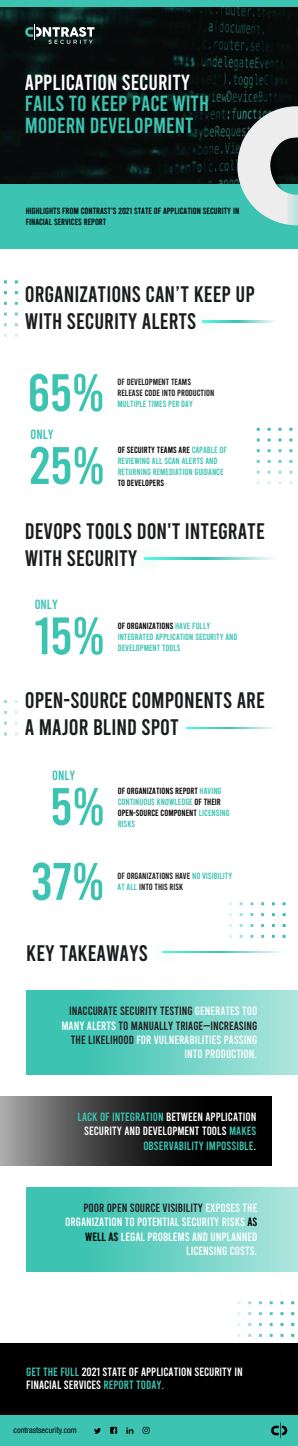
<style>
.page{position:relative;width:298px;height:1446px;background:#fff}
.page>*{position:absolute;margin:0;border:0;box-sizing:border-box;transform-origin:0 0}
.t1{font:52.57px "Bebas";color:#3cc3b2}
.t2{font:22.5px/27px "Bebas";color:#1a1c1d}
.t3{font:21.83px/21.5px "Bebas";color:#3cc3b2}
.t4{font:21.83px "Bebas";color:#fff}
.t5{font:13.42px "Bebas";color:#3cc3b2}
.t6{font:12px/14.4px "Bebas";color:#fcfcfc;text-align:right}
.t7{font:12px/14.4px "Bebas";color:#231f20;text-align:right}
.t8{font:12px/12.9px "Bebas";color:#fff}
.t9{font:9px/10.8px "Bebas";color:#3cc3b2}
.t10{font:9px/10.8px "Bebas";color:#000}
.t11{font:9px/10.8px "Bebas";color:#1a1c1d}
.t12{font:condensed 8.25px "Helvetica Neue LT Std";color:#000}
.s1{color:#000}
.s2{color:#3cc3b2}
.s3{color:#fcfcfc}
.s4{color:#231f20}
.s5{color:#fff}
</style>
<div class="page">
<img style="left:202px;top:320px;width:33px;height:3px">
<svg style="left:202px;top:321px;width:73px;height:1px"></svg>
<img style="left:143px;top:554px;width:38px;height:9px">
<svg style="left:144px;top:558px;width:129px;height:1px"></svg>
<div style="left:0;top:183px;width:297px;height:66px;background:#3cc3b2"></div>
<img style="left:0;top:176px;width:237px;height:7px">
<svg style="left:0;top:6px;width:297px;height:170px;background:#081110"></svg>
<svg style="left:25px;top:24px;width:69px;height:20px"></svg>
<div style="left:0;top:0;width:297px;height:6px;background:#3cc3b2"></div>
<svg style="left:4px;top:700px;width:14px;height:35px"></svg>
<svg style="left:256px;top:428px;width:35px;height:56px"></svg>
<svg style="left:4px;top:280px;width:14px;height:57px"></svg>
<img style="left:186px;top:728px;width:34px;height:1px">
<svg style="left:186px;top:727px;width:88px;height:1px"></svg>
<svg style="left:26px;top:990px;width:271px;height:84px;background:#68d0c3"></svg>
<svg style="left:0;top:1096px;width:271px;height:69px;background:#343434"></svg>
<svg style="left:26px;top:1187px;width:271px;height:84px;background:#68d0c3"></svg>
<img style="left:162px;top:952px;width:36px;height:1px">
<svg style="left:162px;top:951px;width:119px;height:1px"></svg>
<svg style="left:229px;top:902px;width:56px;height:35px"></svg>
<div style="left:0;top:1343px;width:297px;height:72px;background:#000"></div>
<svg style="left:237px;top:1301px;width:56px;height:35px"></svg>
<svg style="left:237px;top:106px;width:60px;height:119px;background:#99aeab"></svg>
<div style="left:0;top:1415px;width:297px;height:30px;background:#3cc3b2"></div>
<svg style="left:271px;top:1422px;width:15px;height:16px"></svg>
<svg style="left:94px;top:1428px;width:7px;height:5px"></svg>
<svg style="left:110px;top:1426px;width:7px;height:7px"></svg>
<svg style="left:126px;top:1427px;width:7px;height:6px"></svg>
<svg style="left:142px;top:1426px;width:7px;height:7px"></svg>
<h3 class="t4" style="left:25px;top:71px;width:167px">APPLICATION SECURITY</h3>
<h3 class="t3" style="left:25px;top:93px;width:185px">FAILS TO KEEP PACE WITH<br>MODERN DEVELOPMENT</h3>
<p class="t10" style="left:26px;top:205px;width:214px">HIGHLIGHTS FROM CONTRAST'S 2021 STATE OF APPLICATION SECURITY IN<br>FINACIAL SERVICES REPORT</p>
<h2 class="t2" style="left:25px;top:281px;width:231px">ORGANIZATIONS CAN’T KEEP UP<br>WITH SECURITY ALERTS</h2>
<h1 class="t1" style="left:28px;top:366px;width:78px">65%</h1>
<p class="t11" style="left:117px;top:376px;width:98px">OF DEVELOPMENT TEAMS<br>RELEASE CODE INTO PRODUCTION</p>
<p class="t9" style="left:117px;top:398px;width:77px">MULTIPLE TIMES PER DAY</p>
<p class="t5" style="left:30px;top:427px;width:25px">ONLY</p>
<h1 class="t1" style="left:29px;top:439px;width:77px">25%</h1>
<p class="t9" style="left:117px;top:445px;width:110px"><span class="s1">OF SECUIRTY TEAMS ARE</span> CAPABLE OF<br>REVIEWING ALL SCAN ALERTS AND<br>RETURNING REMEDIATION GUIDANCE</p>
<p class="t10" style="left:117px;top:477px;width:48px">TO DEVELOPERS</p>
<h2 class="t2" style="left:25px;top:518px;width:241px">DEVOPS TOOLS DON'T INTEGRATE<br>WITH SECURITY</h2>
<p class="t5" style="left:35px;top:598px;width:25px">ONLY</p>
<h1 class="t1" style="left:34px;top:609px;width:72px">15%</h1>
<p class="t9" style="left:117px;top:620px;width:121px"><span class="s1">OF ORGANIZATIONS</span> HAVE FULLY<br>INTEGRATED APPLICATION SECURITY AND</p>
<p class="t9" style="left:117px;top:642px;width:64px">DEVELOPMENT TOOLS</p>
<h2 class="t2" style="left:25px;top:687px;width:241px">OPEN-SOURCE COMPONENTS ARE<br>A MAJOR BLIND SPOT</h2>
<p class="t5" style="left:52px;top:768px;width:25px">ONLY</p>
<h1 class="t1" style="left:50px;top:780px;width:56px">5%</h1>
<p class="t10" style="left:117px;top:786px;width:113px">OF ORGANIZATIONS REPORT <span class="s2">HAVING<br>CONTINUOUS KNOWLEDGE</span> OF THEIR<br>OPEN-SOURCE COMPONENT <span class="s2">LICENSING</span></p>
<p class="t9" style="left:117px;top:818px;width:19px">RISKS</p>
<h1 class="t1" style="left:31px;top:855px;width:75px">37%</h1>
<p class="t11" style="left:117px;top:870px;width:116px">OF ORGANIZATIONS HAVE <span class="s2">NO VISIBILITY<br>AT ALL</span> INTO THIS RISK</p>
<h2 class="t2" style="left:26px;top:939px;width:123px">KEY TAKEAWAYS</h2>
<p class="t7" style="left:61px;top:1003px;width:197px">INACCURATE SECURITY TESTING <span class="s3">GENERATES TOO MANY ALERTS</span> TO MANUALLY TRIAGE—INCREASING THE LIKELIHOOD <span class="s3">FOR VULNERABILITIES PASSING INTO PRODUCTION.</span></p>
<p class="t6" style="left:77px;top:1109px;width:180px"><span class="s2">LACK OF INTEGRATION</span> BETWEEN APPLICATION<br>SECURITY AND DEVELOPMENT TOOLS <span class="s2">MAKES<br>OBSERVABILITY IMPOSSIBLE</span>.</p>
<p class="t6" style="left:65px;top:1200px;width:193px"><span class="s4">POOR OPEN SOURCE VISIBILITY</span> EXPOSES THE ORGANIZATION TO POTENTIAL SECURITY RISKS <span class="s1">AS WELL AS</span> <span class="s5">LEGAL PROBLEMS AND UNPLANNED </span>LICENSING COSTS.</p>
<p class="t8" style="left:26px;top:1365px;width:217px"><span class="s2">GET THE FULL</span> 2021 STATE OF APPLICATION SECURITY IN<br>FINACIAL SERVICES <span class="s2">REPORT TODAY.</span></p>
<p class="t12" style="left:13px;top:1425px;width:65px">contrastsecurity.com</p>
</div>
